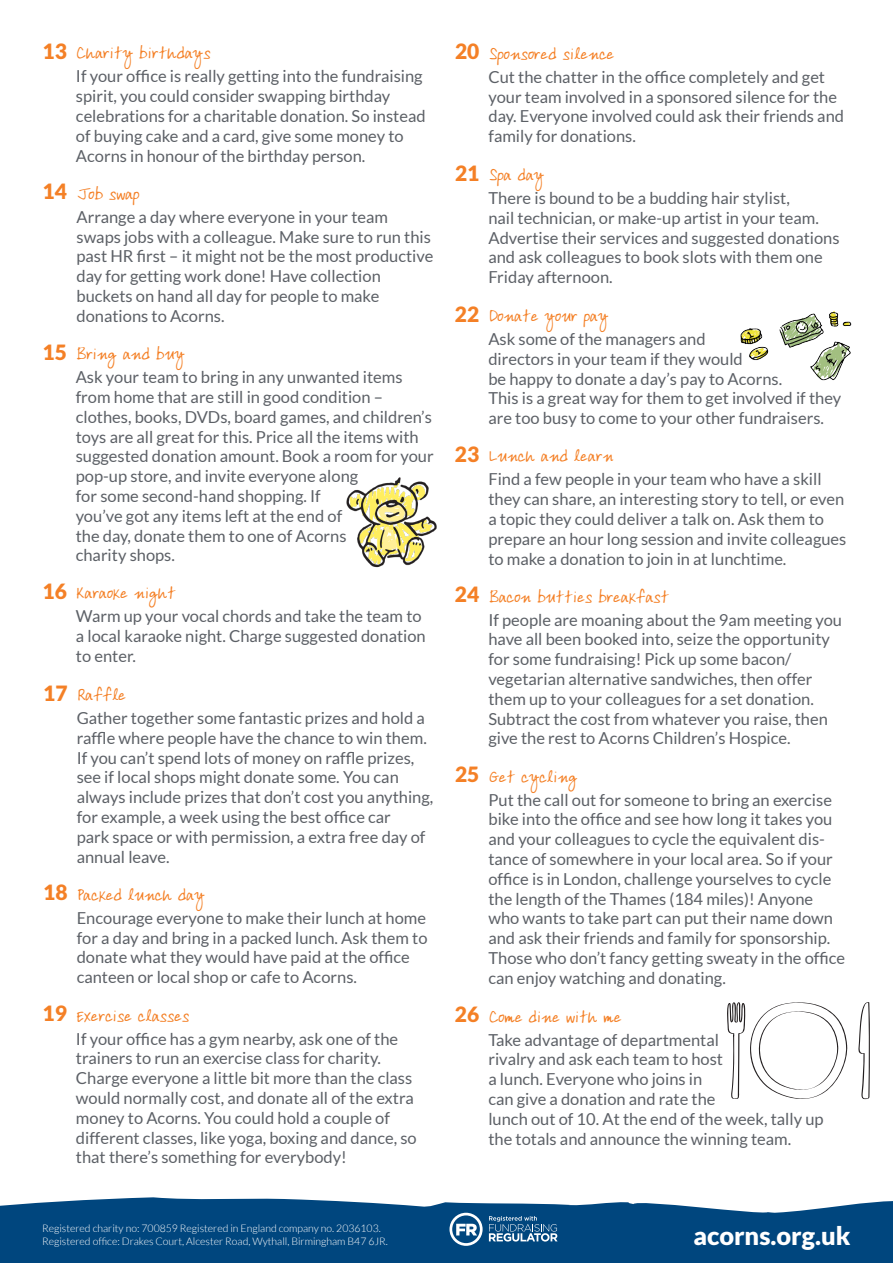
<style>
.page{position:relative;width:893px;height:1263px;background:#fff}
.page>*{position:absolute;margin:0;border:0;box-sizing:border-box;transform-origin:0 0}
.t1{font:900 25.35px "Lato";color:#fff}
.t2{font:900 21px "Lato";color:#f48026}
.t3{font:16.5px/19.8px "Lato";color:#5c6066}
.t4{font:16.5px "Ardleys Hand";color:#f48026}
.t5{font:300 10.5px/12.6px "Lato";color:#fff}
</style>
<div class="page">
<svg style="left:0;top:1197px;width:893px;height:29px;fill:#00467e"></svg>
<div style="left:0;top:1226px;width:893px;height:37px;background:#00467e"></div>
<svg style="left:449px;top:1213px;width:34px;height:33px"></svg>
<svg style="left:489px;top:1216px;width:69px;height:25px"></svg>
<img style="left:346px;top:477px;width:91px;height:91px">
<img style="left:740px;top:311px;width:112px;height:70px">
<svg style="left:858px;top:1002px;width:12px;height:97px"></svg>
<svg style="left:727px;top:1002px;width:121px;height:97px"></svg>
<p class="t2" style="left:43px;top:39px;width:26px">13</p>
<p class="t4" style="left:76px;top:43px;width:136px">Charity birthdays</p>
<p class="t3" style="left:76px;top:66px;width:351px">If your office is really getting into the fundraising spirit, you could consider swapping birthday celebrations for a charitable donation. So instead of buying cake and a card, give some money to Acorns in honour of the birthday person.</p>
<p class="t2" style="left:43px;top:179px;width:26px">14</p>
<p class="t4" style="left:76px;top:183px;width:64px">Job swap</p>
<p class="t3" style="left:76px;top:207px;width:358px">Arrange a day where everyone in your team swaps jobs with a colleague. Make sure to run this past HR first – it might not be the most productive day for getting work done! Have collection buckets on hand all day for people to make donations to Acorns.</p>
<p class="t2" style="left:43px;top:340px;width:26px">15</p>
<p class="t4" style="left:76px;top:344px;width:110px">Bring and buy</p>
<p class="t3" style="left:76px;top:367px;width:359px">Ask your team to bring in any unwanted items from home that are still in good condition – clothes, books, DVDs, board games, and children’s toys are all great for this. Price all the items with suggested donation amount. Book a room for your pop-up store, and invite everyone along</p>
<p class="t3" style="left:76px;top:486px;width:247px">for some second-hand shopping. If</p>
<p class="t3" style="left:76px;top:506px;width:268px">you’ve got any items left at the end of</p>
<p class="t3" style="left:76px;top:525px;width:272px">the day, donate them to one of Acorns</p>
<p class="t3" style="left:76px;top:545px;width:101px">charity shops.</p>
<p class="t2" style="left:43px;top:579px;width:26px">16</p>
<p class="t4" style="left:76px;top:583px;width:101px">Karaoke night</p>
<p class="t3" style="left:76px;top:606px;width:351px">Warm up your vocal chords and take the team to a local karaoke night. Charge suggested donation to enter.</p>
<p class="t2" style="left:43px;top:680px;width:26px">17</p>
<p class="t4" style="left:77px;top:685px;width:51px">Raffle</p>
<p class="t3" style="left:77px;top:708px;width:358px">Gather together some fantastic prizes and hold a raffle where people have the chance to win them.<br>If you can’t spend lots of money on raffle prizes, see if local shops might donate some. You can always include prizes that don’t cost you anything, for example, a week using the best office car<br>park space or with permission, a extra free day of annual leave.</p>
<p class="t2" style="left:43px;top:880px;width:26px">18</p>
<p class="t4" style="left:77px;top:884px;width:129px">Packed lunch day</p>
<p class="t3" style="left:77px;top:908px;width:352px">Encourage everyone to make their lunch at home for a day and bring in a packed lunch. Ask them to donate what they would have paid at the office canteen or local shop or cafe to Acorns.</p>
<p class="t2" style="left:43px;top:1001px;width:26px">19</p>
<p class="t4" style="left:76px;top:1005px;width:114px">Exercise classes</p>
<p class="t3" style="left:76px;top:1028px;width:342px">If your office has a gym nearby, ask one of the trainers to run an exercise class for charity.<br>Charge everyone a little bit more than the class would normally cost, and donate all of the extra money to Acorns. You could hold a couple of different classes, like yoga, boxing and dance, so that there’s something for everybody!</p>
<p class="t2" style="left:455px;top:39px;width:26px">20</p>
<p class="t4" style="left:488px;top:44px;width:127px">Sponsored silence</p>
<p class="t3" style="left:488px;top:67px;width:357px">Cut the chatter in the office completely and get your team involved in a sponsored silence for the day. Everyone involved could ask their friends and family for donations.</p>
<p class="t2" style="left:455px;top:161px;width:26px">21</p>
<p class="t4" style="left:488px;top:165px;width:57px">Spa day</p>
<p class="t3" style="left:488px;top:188px;width:353px">There is bound to be a budding hair stylist,<br>nail technician, or make-up artist in your team.<br>Advertise their services and suggested donations and ask colleagues to book slots with them one Friday afternoon.</p>
<p class="t2" style="left:455px;top:301px;width:26px">22</p>
<p class="t4" style="left:488px;top:306px;width:121px">Donate your pay</p>
<p class="t3" style="left:488px;top:329px;width:219px">Ask some of the managers and</p>
<p class="t3" style="left:488px;top:349px;width:256px">directors in your team if they would</p>
<p class="t3" style="left:488px;top:369px;width:295px">be happy to donate a day’s pay to Acorns.</p>
<p class="t3" style="left:488px;top:388px;width:354px">This is a great way for them to get involved if they are too busy to come to your other fundraisers.</p>
<p class="t2" style="left:455px;top:442px;width:26px">23</p>
<p class="t4" style="left:488px;top:446px;width:126px">Lunch and learn</p>
<p class="t3" style="left:488px;top:469px;width:359px">Find a few people in your team who have a skill they can share, an interesting story to tell, or even a topic they could deliver a talk on. Ask them to prepare an hour long session and invite colleagues to make a donation to join in at lunchtime.</p>
<p class="t2" style="left:455px;top:582px;width:26px">24</p>
<p class="t4" style="left:488px;top:586px;width:182px">Bacon butties breakfast</p>
<p class="t3" style="left:488px;top:610px;width:355px">If people are moaning about the 9am meeting you have all been booked into, seize the opportunity for some fundraising! Pick up some bacon/ vegetarian alternative sandwiches, then offer them up to your colleagues for a set donation.<br>Subtract the cost from whatever you raise, then give the rest to Acorns Children’s Hospice.</p>
<p class="t2" style="left:455px;top:762px;width:26px">25</p>
<p class="t4" style="left:488px;top:766px;width:90px">Get cycling</p>
<p class="t3" style="left:488px;top:789px;width:358px">Put the call out for someone to bring an exercise bike into the office and see how long it takes you and your colleagues to cycle the equivalent dis&shy;tance of somewhere in your local area. So if your office is in London, challenge yourselves to cycle the length of the Thames (184 miles)! Anyone who wants to take part can put their name down and ask their friends and family for sponsorship.<br>Those who don’t fancy getting sweaty in the office can enjoy watching and donating.</p>
<p class="t2" style="left:455px;top:1002px;width:26px">26</p>
<p class="t4" style="left:488px;top:1006px;width:135px">Come dine with me</p>
<p class="t3" style="left:488px;top:1029px;width:232px">Take advantage of departmental</p>
<p class="t3" style="left:488px;top:1049px;width:236px">rivalry and ask each team to host</p>
<p class="t3" style="left:488px;top:1069px;width:215px">a lunch. Everyone who joins in</p>
<p class="t3" style="left:488px;top:1089px;width:229px">can give a donation and rate the</p>
<p class="t3" style="left:488px;top:1109px;width:337px">lunch out of 10. At the end of the week, tally up the totals and announce the winning team.</p>
<p class="t5" style="left:42px;top:1222px;width:347px">Registered charity no: 700859 Registered in England company no. 2036103.<br>Registered office: Drakes Court, Alcester Road, Wythall, Birmingham B47 6JR.</p>
<p class="t1" style="left:693px;top:1221px;width:159px">acorns.org.uk</p>
</div>
